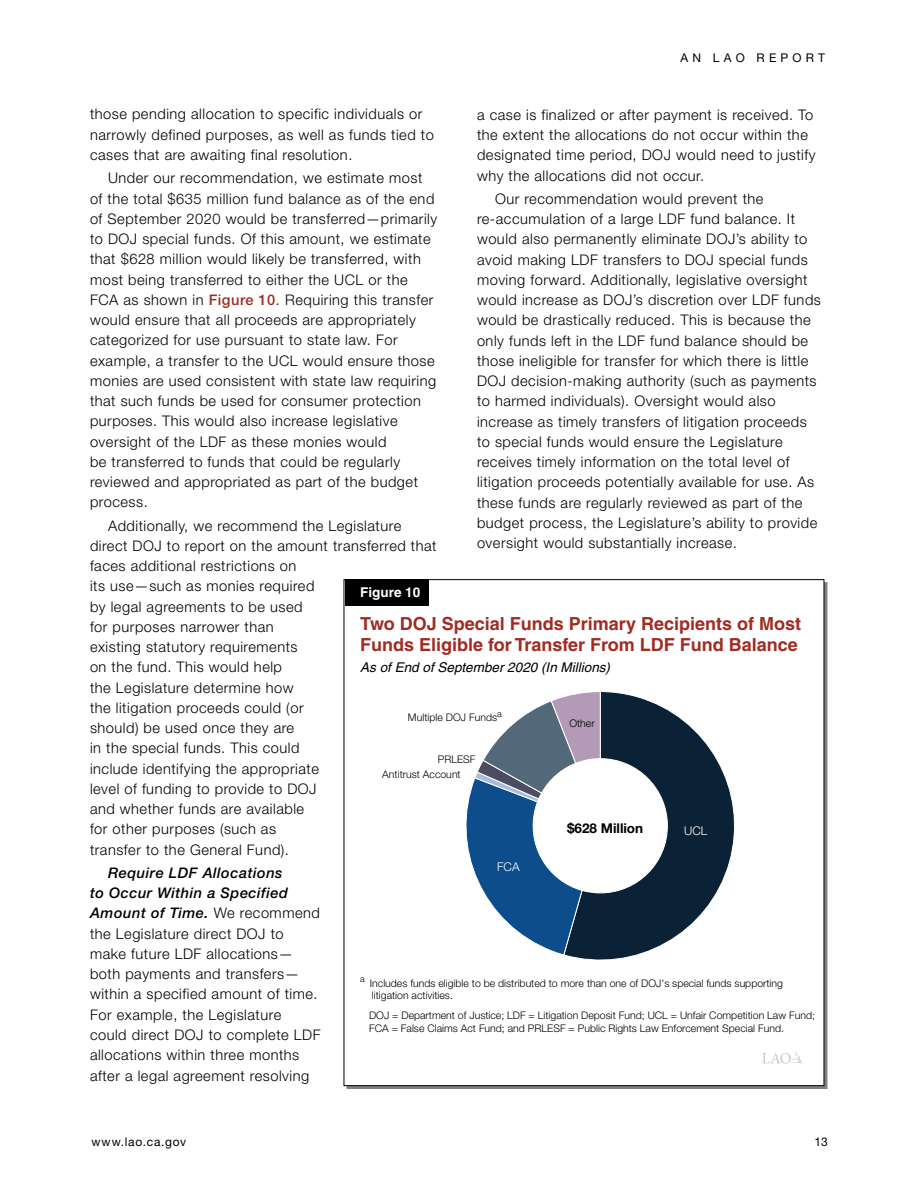
<style>
.page{position:relative;width:918px;height:1188px;background:#fff}
.page>*{position:absolute;margin:0;border:0;box-sizing:border-box;transform-origin:0 0}
.t1{font:700 18px/21.6px "Helvetica";color:#a12b22}
.t2{font:300 14.7px/20.2px "Helvetica Neue LT";letter-spacing:.035em;color:#000}
.t3{font:italic 13.5px "Helvetica";color:#000}
.t4{font:700 13.5px "Helvetica Neue LT";color:#000}
.t5{font:700 13.5px "Helvetica";color:#fff}
.t6{font:12px "Helvetica Neue LT";letter-spacing:.065em;color:#000}
.t7{font:12px "Helvetica Neue LT";letter-spacing:.35em;color:#000}
.t8{font:300 12px "Helvetica Neue LT";letter-spacing:.005em;color:#fff}
.t9{font:12px "Helvetica Neue LT";letter-spacing:.21em;color:#000}
.t10{font:300 10.5px/12.6px "Helvetica Neue LT";color:#000}
.s1{font-weight:500;color:#a02b22}
.s2{font-weight:500;font-style:italic}
</style>
<div class="page">
<svg style="left:762px;top:1052px;width:40px;height:12px"></svg>
<div style="left:345px;top:580px;width:83px;height:26px;background:#000"></div>
<svg style="left:568px;top:691px;width:167px;height:269px"></svg>
<svg style="left:466px;top:691px;width:135px;height:265px"></svg>
<p class="t7" style="left:681px;top:50px;width:146px">AN LAO REPORT</p>
<p class="t2" style="left:90px;top:104px;width:345px">those pending allocation to specific individuals or narrowly defined purposes, as well as funds tied to cases that are awaiting final resolution.</p>
<p class="t2" style="left:90px;top:168px;width:349px;text-indent:18px">Under our recommendation, we estimate most of the total $635 million fund balance as of the end of September 2020 would be transferred—primarily to DOJ special funds. Of this amount, we estimate that $628 million would likely be transferred, with most being transferred to either the UCL or the FCA as shown in <span class="s1">Figure 10</span>. Requiring this transfer would ensure that all proceeds are appropriately categorized for use pursuant to state law. For example, a transfer to the UCL would ensure those monies are used consistent with state law requiring that such funds be used for consumer protection purposes. This would also increase legislative oversight of the LDF as these monies would<br>be transferred to funds that could be regularly reviewed and appropriated as part of the budget process.</p>
<p class="t2" style="left:90px;top:515px;width:348px;text-indent:18px">Additionally, we recommend the Legislature direct DOJ to report on the amount transferred that faces additional restrictions on<br>its use—such as monies required<br>by legal agreements to be used<br>for purposes narrower than<br>existing statutory requirements<br>on the fund. This would help<br>the Legislature determine how<br>the litigation proceeds could (or<br>should) be used once they are<br>in the special funds. This could<br>include identifying the appropriate<br>level of funding to provide to DOJ<br>and whether funds are available<br>for other purposes (such as<br>transfer to the General Fund).</p>
<p class="t2" style="left:90px;top:862px;width:232px;text-indent:18px"><span class="s2">Require LDF Allocations<br>to Occur Within a Specified<br>Amount of Time.</span> We recommend the Legislature direct DOJ to make future LDF allocations— both payments and transfers— within a specified amount of time.<br>For example, the Legislature could direct DOJ to complete LDF allocations within three months after a legal agreement resolving</p>
<p class="t2" style="left:477px;top:104px;width:340px">a case is finalized or after payment is received. To the extent the allocations do not occur within the designated time period, DOJ would need to justify why the allocations did not occur.</p>
<p class="t2" style="left:477px;top:188px;width:345px;text-indent:18px">Our recommendation would prevent the re-accumulation of a large LDF fund balance. It would also permanently eliminate DOJ’s ability to avoid making LDF transfers to DOJ special funds moving forward. Additionally, legislative oversight would increase as DOJ’s discretion over LDF funds would be drastically reduced. This is because the only funds left in the LDF fund balance should be those ineligible for transfer for which there is little DOJ decision-making authority (such as payments to harmed individuals). Oversight would also increase as timely transfers of litigation proceeds to special funds would ensure the Legislature receives timely information on the total level of litigation proceeds potentially available for use. As these funds are regularly reviewed as part of the budget process, the Legislature’s ability to provide oversight would substantially increase.</p>
<p class="t5" style="left:360px;top:584px;width:62px">Figure 10</p>
<p class="t1" style="left:360px;top:612px;width:442px">Two DOJ Special Funds Primary Recipients of Most<br>Funds Eligible for Transfer From LDF Fund Balance</p>
<p class="t3" style="left:360px;top:659px;width:251px">As of End of September 2020 (In Millions)</p>
<p class="t10" style="left:408px;top:711px;width:95px">Multiple DOJ Funds<sup>a</sup></p>
<p class="t10" style="left:569px;top:717px;width:27px">Other</p>
<p class="t10" style="left:438px;top:753px;width:39px">PRLESF</p>
<p class="t10" style="left:382px;top:768px;width:80px">Antitrust Account</p>
<p class="t4" style="left:567px;top:820px;width:78px">$628 Million</p>
<p class="t8" style="left:684px;top:824px;width:25px">UCL</p>
<p class="t8" style="left:497px;top:859px;width:24px">FCA</p>
<p class="t10" style="left:372px;top:977px;width:413px;text-indent:-12px"><sup>a</sup> Includes funds eligible to be distributed to more than one of DOJ's special funds supporting litigation activities.</p>
<p class="t10" style="left:369px;top:1009px;width:447px">DOJ = Department of Justice; LDF = Litigation Deposit Fund; UCL = Unfair Competition Law Fund;<br>FCA = False Claims Act Fund; and PRLESF = Public Rights Law Enforcement Special Fund.</p>
<p class="t6" style="left:92px;top:1134px;width:96px">www.lao.ca.gov</p>
<p class="t9" style="left:815px;top:1134px;width:15px">13</p>
</div>
